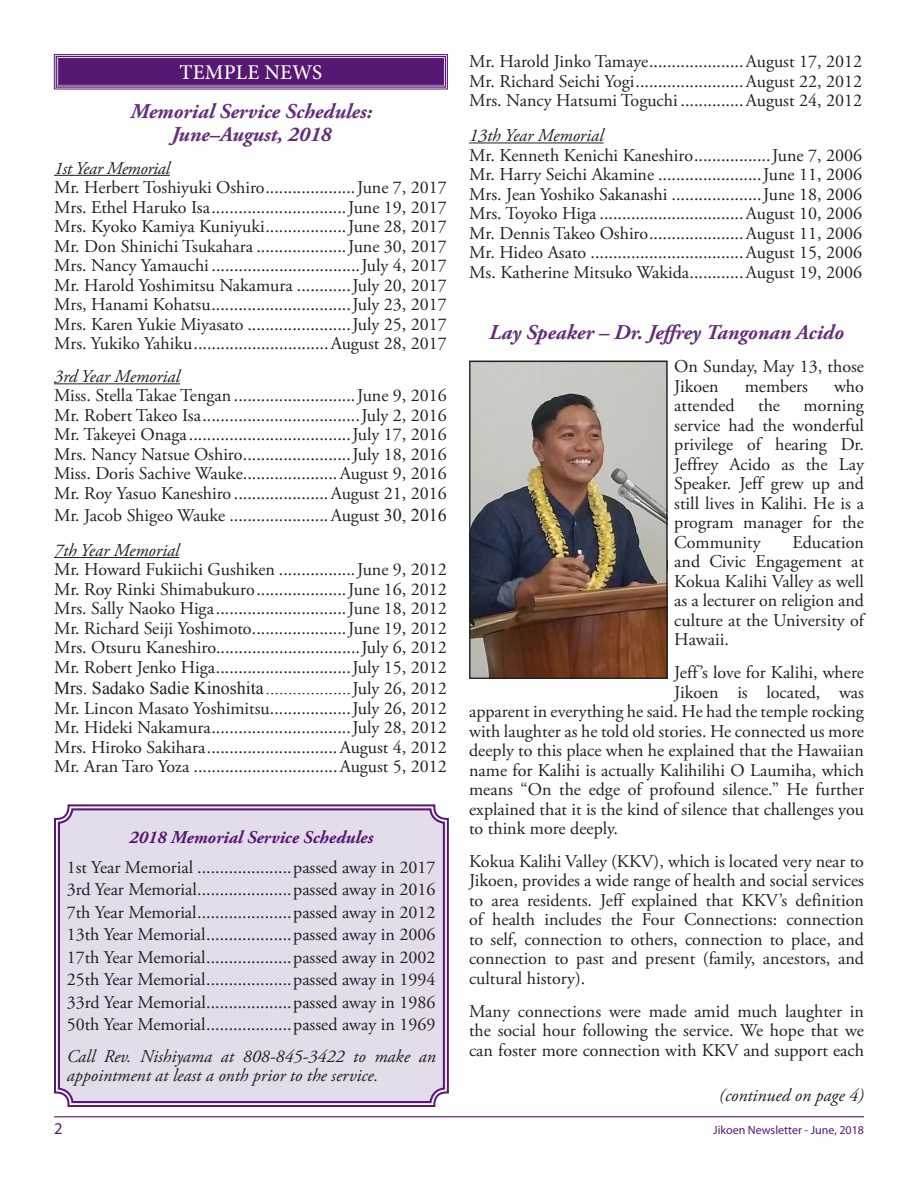
<style>
.page{position:relative;width:918px;height:1188px;background:#fff}
.page>*{position:absolute;margin:0;border:0;box-sizing:border-box;transform-origin:0 0}
.t1{font:italic 700 21px/22.5px "Adobe Garamond Pro";color:#622d7b;text-align:center}
.t2{font:500 21px "Minion Pro";letter-spacing:.01em;color:#fff}
.t3{font:18px/19.5px "Adobe Garamond Pro";color:#231f20;text-align:justify}
.t4{font:italic 18px/19.5px "Adobe Garamond Pro";color:#231f20}
.t5{font:18px "Times New Roman";color:#231f20}
.t6{font:italic 700 18px "Adobe Garamond Pro";color:#561872}
.t7{font:italic 18px "Adobe Garamond Pro";letter-spacing:-.02em;color:#231f20}
.t8{font:16.5px "Myriad Pro";color:#561872}
.t9{font:12px "Myriad Pro";color:#561872}
.s1{font-family:"Times New Roman"}
.s2{font-style:italic}
.s3{font-family:"Adobe Garamond Pro"}
</style>
<div class="page">
<hr style="left:54px;top:1116px;width:810px;height:1px;background:#561872">
<div style="left:54px;top:804px;width:395px;height:303px;background:#e3dcea"></div>
<div style="left:58px;top:808px;width:387px;height:295px;border:2px solid #561872;border-radius:13px"></div>
<svg style="left:54px;top:54px;width:394px;height:36px;background:#642b7d"></svg>
<div style="left:56px;top:56px;width:390px;height:32px;border:1px solid #561872"></div>
<div style="left:58px;top:58px;width:386px;height:27px;border:1px solid #561872"></div>
<hr style="left:54px;top:175px;width:116px;height:1px;background:#231f20">
<hr style="left:54px;top:383px;width:126px;height:1px;background:#231f20">
<hr style="left:54px;top:557px;width:125px;height:1px;background:#231f20">
<hr style="left:469px;top:142px;width:135px;height:1px;background:#231f20">
<img style="left:471px;top:363px;width:195px;height:314px">
<div style="left:469px;top:361px;width:199px;height:318px;border:1px solid #231f20"></div>
<p class="t2" style="left:180px;top:59px;width:144px">TEMPLE NEWS</p>
<p class="t1" style="left:131px;top:101px;width:243px">Memorial Service Schedules:<br>June–August, 2018</p>
<p class="t7" style="left:54px;top:157px;width:117px">1st Year Memorial</p>
<p class="t3" style="left:54px;top:178px;width:394px">Mr. Herbert Toshiyuki Oshiro....................June 7, 2017<br>Mrs. Ethel Haruko Isa..............................June 19, 2017<br>Mrs. Kyoko Kamiya Kuniyuki..................June 28, 2017<br>Mr. Don Shinichi Tsukahara ....................June 30, 2017<br>Mrs. Nancy Yamauchi .................................July 4, 2017<br>Mr. Harold Yoshimitsu Nakamura ............July 20, 2017<br>Mrs, Hanami Kohatsu...............................July 23, 2017<br>Mrs. Karen Yukie Miyasato .......................July 25, 2017<br>Mrs. Yukiko Yahiku..............................August 28, 2017</p>
<p class="t4" style="left:54px;top:367px;width:128px">3rd Year Memorial</p>
<p class="t3" style="left:54px;top:387px;width:394px">Miss. Stella Takae Tengan ...........................June 9, 2016<br>Mr. Robert Takeo Isa...................................July 2, 2016<br>Mr. Takeyei Onaga ....................................July 17, 2016<br>Mrs. Nancy Natsue Oshiro........................July 18, 2016<br>Miss. Doris Sachive Wauke.....................August 9, 2016<br>Mr. Roy Yasuo Kaneshiro .....................August 21, 2016</p>
<p class="t3" style="left:54px;top:498px;width:394px;line-height:35.1px">Mr. Jacob Shigeo Wauke ......................August <span class="s1">30, 2016<br></span><span class="s2">7th Year Memorial</span></p>
<p class="t3" style="left:54px;top:560px;width:394px">Mr. Howard Fukiichi Gushiken .................June 9, 2012<br>Mr. Roy Rinki Shimabukuro....................June 16, 2012<br>Mrs. Sally Naoko Higa .............................June 18, 2012<br>Mr. Richard Seiji Yoshimoto.....................June 19, 2012<br>Mrs. Otsuru Kaneshiro................................July 6, 2012<br>Mr. Robert Jenko Higa..............................July 15, 2012</p>
<p class="t5" style="left:54px;top:676px;width:394px">Mrs. Sadako Sadie Kinoshita...................<span class="s3">July 26, 2012</span></p>
<p class="t3" style="left:54px;top:699px;width:394px">Mr. Lincon Masato Yoshimitsu..................July 26, 2012<br>Mr. Hideki Nakamura...............................July 28, 2012<br>Mrs. Hiroko Sakihara.............................August 4, 2012<br>Mr. Aran Taro Yoza ................................August 5, 2012</p>
<p class="t6" style="left:129px;top:827px;width:246px">2018 Memorial Service Schedules</p>
<p class="t3" style="left:67px;top:856px;width:370px;line-height:22.5px">1st Year Memorial .....................passed away in 2017<br>3rd Year Memorial.....................passed away in 2016<br>7th Year Memorial.....................passed away in 2012<br>13th Year Memorial...................passed away in 2006<br>17th Year Memorial...................passed away in 2002<br>25th Year Memorial...................passed away in 1994<br>33rd Year Memorial...................passed away in 1986<br>50th Year Memorial...................passed away in 1969</p>
<p class="t4" style="left:67px;top:1047px;width:371px">Call Rev. Nishiyama at 808-845-3422 to make an appointment at least a onth prior to the service.</p>
<p class="t3" style="left:469px;top:52px;width:394px">Mr. Harold Jinko Tamaye.....................August 17, 2012<br>Mr. Richard Seichi Yogi........................August 22, 2012<br>Mrs. Nancy Hatsumi Toguchi ..............August 24, 2012</p>
<p class="t4" style="left:469px;top:126px;width:136px">13th Year Memorial</p>
<p class="t3" style="left:469px;top:146px;width:394px">Mr. Kenneth Kenichi Kaneshiro.................June 7, 2006<br>Mr. Harry Seichi Akamine .......................June 11, 2006<br>Mrs. Jean Yoshiko Sakanashi ....................June 18, 2006<br>Mrs. Toyoko Higa ................................August 10, 2006<br>Mr. Dennis Takeo Oshiro.....................August 11, 2006<br>Mr. Hideo Asato ..................................August 15, 2006<br>Ms. Katherine Mitsuko Wakida............August 19, 2006</p>
<p class="t1" style="left:489px;top:322px;width:356px">Lay Speaker – Dr. Jeffrey Tangonan Acido</p>
<p class="t3" style="left:674px;top:357px;width:191px">On Sunday, May 13, those<br>Jikoen</p>
<p class="t3" style="left:745px;top:377px;width:65px">members</p>
<p class="t3" style="left:834px;top:377px;width:31px">who</p>
<p class="t3" style="left:674px;top:396px;width:62px">attended</p>
<p class="t3" style="left:758px;top:396px;width:23px">the</p>
<p class="t3" style="left:674px;top:396px;width:191px;text-indent:129px">morning service had the wonderful privilege of hearing Dr.<br>Jeffrey Acido as the Lay Speaker. Jeff grew up and still lives in Kalihi. He is a program manager for the Community</p>
<p class="t3" style="left:674px;top:533px;width:191px;text-indent:118px">Education and Civic Engagement at Kokua Kalihi Valley as well as a lecturer on religion and culture at the University of Hawaii.</p>
<p class="t3" style="left:674px;top:663px;width:191px">Jeff’s love for Kalihi, where</p>
<p class="t3" style="left:674px;top:683px;width:191px">Jikoen is located, was</p>
<p class="t3" style="left:469px;top:702px;width:396px">apparent in everything he said. He had the temple rocking</p>
<p class="t3" style="left:469px;top:722px;width:396px">with laughter as he told old stories. He connected us more</p>
<p class="t3" style="left:469px;top:741px;width:396px">deeply to this place when he explained that the Hawaiian</p>
<p class="t3" style="left:469px;top:761px;width:396px">name for Kalihi is actually Kalihilihi O Laumiha, which</p>
<p class="t3" style="left:469px;top:780px;width:396px">means “On the edge of profound silence.” He further</p>
<p class="t3" style="left:469px;top:800px;width:396px">explained that it is the kind of silence that challenges you</p>
<p class="t3" style="left:469px;top:819px;width:151px">to think more deeply.</p>
<p class="t3" style="left:469px;top:852px;width:396px">Kokua Kalihi Valley (KKV), which is located very near to Jikoen, provides a wide range of health and social services to area residents. Jeff explained that KKV’s definition of health includes the Four Connections: connection to self, connection to others, connection to place, and connection to past and present (family, ancestors, and cultural history).</p>
<p class="t3" style="left:469px;top:1002px;width:396px">Many connections were made amid much laughter in the social hour following the service. We hope that we can foster more connection with KKV and support each</p>
<p class="t4" style="left:719px;top:1086px;width:146px">(continued on page 4)</p>
<p class="t8" style="left:54px;top:1118px;width:10px">2</p>
<p class="t9" style="left:713px;top:1123px;width:152px">Jikoen Newsletter - June, 2018</p>
</div>
